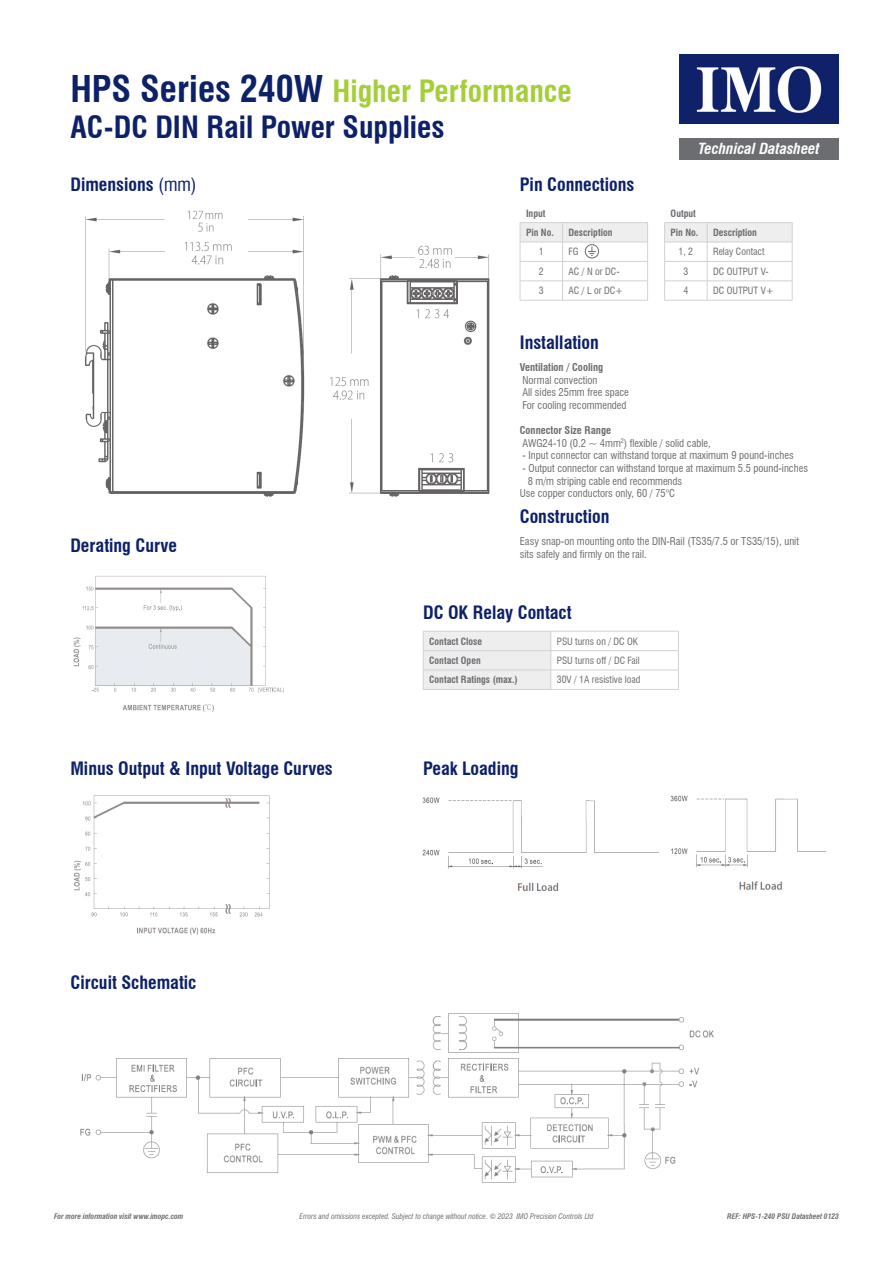
<style>
.page{position:relative;width:893px;height:1263px;background:#fff}
.page>*{position:absolute;margin:0;border:0;box-sizing:border-box;transform-origin:0 0}
.t1{font:700 condensed 30px "Swiss 721 BT";color:#a6ce39}
.t2{font:700 condensed 30px "Swiss 721 BT";color:#0d2169}
.Body{font:700 condensed 18px "Swiss 721 BT";color:#0d2169}
.t3{font:italic 700 condensed 15px "Swiss 721 BT";color:#fff}
.t4{font:condensed 10.5px/12.6px "Swiss 721 BT";color:#6c6d70}
.t5{font:700 condensed 10.5px "Swiss 721 BT";color:#6c6d70}
.t6{font:condensed 9.75px "Swiss 721 BT";color:#6c6d70}
.t7{font:700 condensed 9.75px "Swiss 721 BT";color:#6c6d70}
.t8{font:italic condensed 7.5px "Swiss 721 BT";color:#6c6d70}
.t9{font:italic 700 condensed 7.5px "Swiss 721 BT";color:#6c6d70}
.s1{font-size:36px;color:#0d2169}
.s2{font-weight:400}
</style>
<div class="page">
<img style="left:679px;top:54px;width:160px;height:69px">
<div style="left:679px;top:138px;width:160px;height:21px;background:#6c6d70"></div>
<img style="left:85px;top:210px;width:405px;height:287px">
<hr style="left:520px;top:222px;width:43px;height:1px;background:#d1d2d4">
<hr style="left:563px;top:222px;width:85px;height:1px;background:#d1d2d4">
<hr style="left:520px;top:300px;width:43px;height:1px;background:#d1d2d4">
<hr style="left:563px;top:300px;width:85px;height:1px;background:#d1d2d4">
<svg style="left:520px;top:223px;width:128px;height:77px"></svg>
<img style="left:80px;top:1013px;width:634px;height:170px">
<hr style="left:664px;top:222px;width:43px;height:1px;background:#d1d2d4">
<hr style="left:707px;top:222px;width:85px;height:1px;background:#d1d2d4">
<svg style="left:664px;top:223px;width:129px;height:77px"></svg>
<hr style="left:664px;top:300px;width:43px;height:1px;background:#d1d2d4">
<hr style="left:707px;top:300px;width:85px;height:1px;background:#d1d2d4">
<hr style="left:551px;top:631px;width:128px;height:1px;background:#d1d2d4">
<hr style="left:551px;top:650px;width:128px;height:1px;background:#d1d2d4">
<hr style="left:551px;top:670px;width:128px;height:1px;background:#d1d2d4">
<svg style="left:423px;top:631px;width:129px;height:58px"></svg>
<svg style="left:678px;top:632px;width:1px;height:57px"></svg>
<hr style="left:423px;top:689px;width:128px;height:1px;background:#d1d2d4">
<hr style="left:551px;top:689px;width:128px;height:1px;background:#d1d2d4">
<img style="left:73px;top:576px;width:211px;height:136px">
<img style="left:74px;top:795px;width:196px;height:140px">
<img style="left:422px;top:797px;width:237px;height:94px">
<img style="left:670px;top:795px;width:157px;height:95px">
<p class="t1" style="left:70px;top:73px;width:503px"><span class="s1">HPS Series 240W</span> Higher Performance</p>
<p class="t2" style="left:70px;top:109px;width:376px">AC-DC DIN Rail Power Supplies</p>
<p class="Body" style="left:70px;top:174px;width:128px">Dimensions <span class="s2">(mm)</span></p>
<p class="Body" style="left:520px;top:174px;width:116px">Pin Connections</p>
<p class="t7" style="left:526px;top:207px;width:21px">Input</p>
<p class="t7" style="left:526px;top:227px;width:29px">Pin No.</p>
<p class="t7" style="left:569px;top:227px;width:45px">Description</p>
<p class="t6" style="left:539px;top:246px;width:6px">1</p>
<p class="t6" style="left:569px;top:246px;width:11px">FG</p>
<p class="t6" style="left:539px;top:265px;width:6px">2</p>
<p class="t6" style="left:569px;top:265px;width:53px">AC / N or DC-</p>
<p class="t6" style="left:539px;top:285px;width:6px">3</p>
<p class="t6" style="left:569px;top:285px;width:56px">AC / L or DC+</p>
<p class="t3" style="left:698px;top:139px;width:123px">Technical Datasheet</p>
<p class="t7" style="left:671px;top:207px;width:27px">Output</p>
<p class="t7" style="left:671px;top:227px;width:29px">Pin No.</p>
<p class="t7" style="left:713px;top:227px;width:45px">Description</p>
<p class="t6" style="left:679px;top:246px;width:16px">1, 2</p>
<p class="t6" style="left:713px;top:246px;width:53px">Relay Contact</p>
<p class="t6" style="left:683px;top:265px;width:6px">3</p>
<p class="t6" style="left:713px;top:265px;width:57px">DC OUTPUT V-</p>
<p class="t6" style="left:683px;top:285px;width:6px">4</p>
<p class="t6" style="left:713px;top:285px;width:62px">DC OUTPUT V+</p>
<p class="Body" style="left:70px;top:535px;width:108px">Derating Curve</p>
<p class="Body" style="left:520px;top:331px;width:81px">Installation</p>
<p class="t5" style="left:520px;top:361px;width:85px">Ventilation / Cooling</p>
<p class="t4" style="left:522px;top:374px;width:77px">Normal convection</p>
<p class="t4" style="left:522px;top:386px;width:108px">All sides 25mm free space</p>
<p class="t4" style="left:522px;top:399px;width:106px">For cooling recommended</p>
<p class="t5" style="left:520px;top:424px;width:93px">Connector Size Range</p>
<p class="t4" style="left:522px;top:437px;width:190px">AWG24-10 (0.2 ~ 4mm<sup>2</sup>) flexible / solid cable,</p>
<p class="t4" style="left:522px;top:449px;width:273px">- Input connector can withstand torque at maximum 9 pound-inches</p>
<p class="t4" style="left:522px;top:462px;width:287px">- Output connector can withstand torque at maximum 5.5 pound-inches</p>
<p class="t4" style="left:528px;top:474px;width:156px">8 m/m striping cable end recommends</p>
<p class="t4" style="left:520px;top:487px;width:157px">Use copper conductors only, 60 / 75°C</p>
<p class="Body" style="left:520px;top:506px;width:91px">Construction</p>
<p class="t4" style="left:520px;top:535px;width:281px">Easy snap-on mounting onto the DIN-Rail (TS35/7.5 or TS35/15), unit sits safely and firmly on the rail.</p>
<p class="Body" style="left:423px;top:602px;width:150px">DC OK Relay Contact</p>
<p class="t7" style="left:429px;top:635px;width:54px">Contact Close</p>
<p class="t6" style="left:557px;top:635px;width:83px">PSU turns on / DC OK</p>
<p class="t7" style="left:429px;top:655px;width:53px">Contact Open</p>
<p class="t6" style="left:557px;top:655px;width:84px">PSU turns off / DC Fail</p>
<p class="t7" style="left:429px;top:674px;width:90px">Contact Ratings (max.)</p>
<p class="t6" style="left:557px;top:674px;width:85px">30V / 1A resistive load</p>
<p class="Body" style="left:70px;top:758px;width:264px">Minus Output &amp; Input Voltage Curves</p>
<p class="Body" style="left:423px;top:758px;width:97px">Peak Loading</p>
<p class="Body" style="left:70px;top:971px;width:127px">Circuit Schematic</p>
<p class="t9" style="left:54px;top:1212px;width:131px">For more information visit www.imopc.com</p>
<p class="t8" style="left:299px;top:1212px;width:296px">Errors and omissions excepted. Subject to change without notice. © 2023 IMO Precision Controls Ltd</p>
<p class="t9" style="left:727px;top:1212px;width:113px">REF: HPS-1-240 PSU Datasheet 0123</p>
</div>
